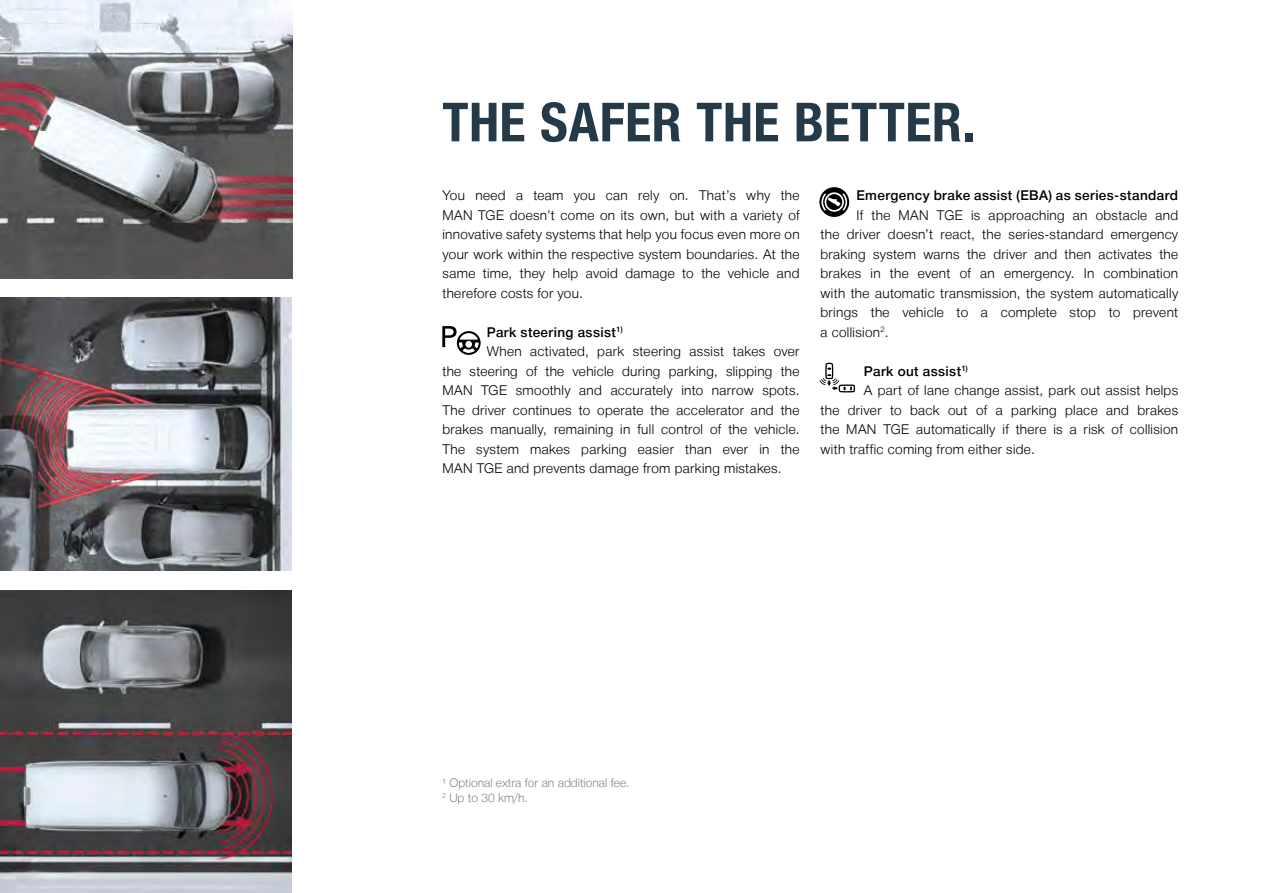
<style>
.page{position:relative;width:1263px;height:893px;background:#fff}
.page>*{position:absolute;margin:0;border:0;box-sizing:border-box;transform-origin:0 0}
.t1{font:700 54px "Man Global Condensed";letter-spacing:.01em;color:#253a49}
.t2{font:300 13.5px/19.5px "Man Global";letter-spacing:.025em;color:#000;text-align:justify}
.t3{font:500 13.5px "Man Global";letter-spacing:.03em;color:#000}
.t4{font:300 12px/15px "Man Global";color:#878787}
</style>
<div class="page">
<img style="left:0;top:590px;width:291px;height:303px">
<img style="left:0;top:298px;width:291px;height:273px">
<img style="left:0;top:0;width:292px;height:278px">
<svg style="left:442px;top:326px;width:39px;height:29px"></svg>
<svg style="left:819px;top:187px;width:30px;height:30px"></svg>
<svg style="left:819px;top:363px;width:36px;height:29px"></svg>
<h1 class="t1" style="left:442px;top:91px;width:534px">THE SAFER THE BETTER.</h1>
<p class="t2" style="left:442px;top:186px;width:359px">You need a team you can rely on. That’s why the MAN TGE doesn’t come on its own, but with a variety of innovative safety systems that help you focus even more on your work within the respective system boundaries. At the same time, they help avoid damage to the vehicle and therefore costs for you.</p>
<p class="t3" style="left:487px;top:324px;width:137px">Park steering assist<sup>1)</sup></p>
<p class="t2" style="left:487px;top:342px;width:314px">When activated, park steering assist takes over</p>
<p class="t2" style="left:442px;top:361px;width:359px">the steering of the vehicle during parking, slipping the</p>
<p class="t2" style="left:442px;top:381px;width:359px">MAN TGE smoothly and accurately into narrow spots.</p>
<p class="t2" style="left:442px;top:400px;width:359px">The driver continues to operate the accelerator and the</p>
<p class="t2" style="left:442px;top:420px;width:359px">brakes manually, remaining in full control of the vehicle.</p>
<p class="t2" style="left:442px;top:439px;width:359px">The system makes parking easier than ever in the</p>
<p class="t2" style="left:442px;top:459px;width:341px">MAN TGE and prevents damage from parking mistakes.</p>
<p class="t3" style="left:856px;top:188px;width:323px">Emergency brake assist (EBA) as series-standard</p>
<p class="t2" style="left:820px;top:205px;width:359px;text-indent:36px">If the MAN TGE is approaching an obstacle and the driver doesn’t react, the series-standard emergency braking system warns the driver and then activates the brakes in the event of an emergency. In combination with the automatic transmission, the system automatically brings the vehicle to a complete stop to prevent a collision<sup>2</sup>.</p>
<p class="t3" style="left:864px;top:363px;width:105px">Park out assist<sup>1)</sup></p>
<p class="t2" style="left:864px;top:381px;width:316px">A part of lane change assist, park out assist helps</p>
<p class="t2" style="left:820px;top:400px;width:359px">the driver to back out of a parking place and brakes</p>
<p class="t2" style="left:820px;top:420px;width:359px">the MAN TGE automatically if there is a risk of collision</p>
<p class="t2" style="left:820px;top:439px;width:216px">with traffic coming from either side.</p>
<p class="t4" style="left:442px;top:775px;width:189px">¹ Optional extra for an additional fee.<br><sup>2</sup> Up to 30 km/h.</p>
</div>
